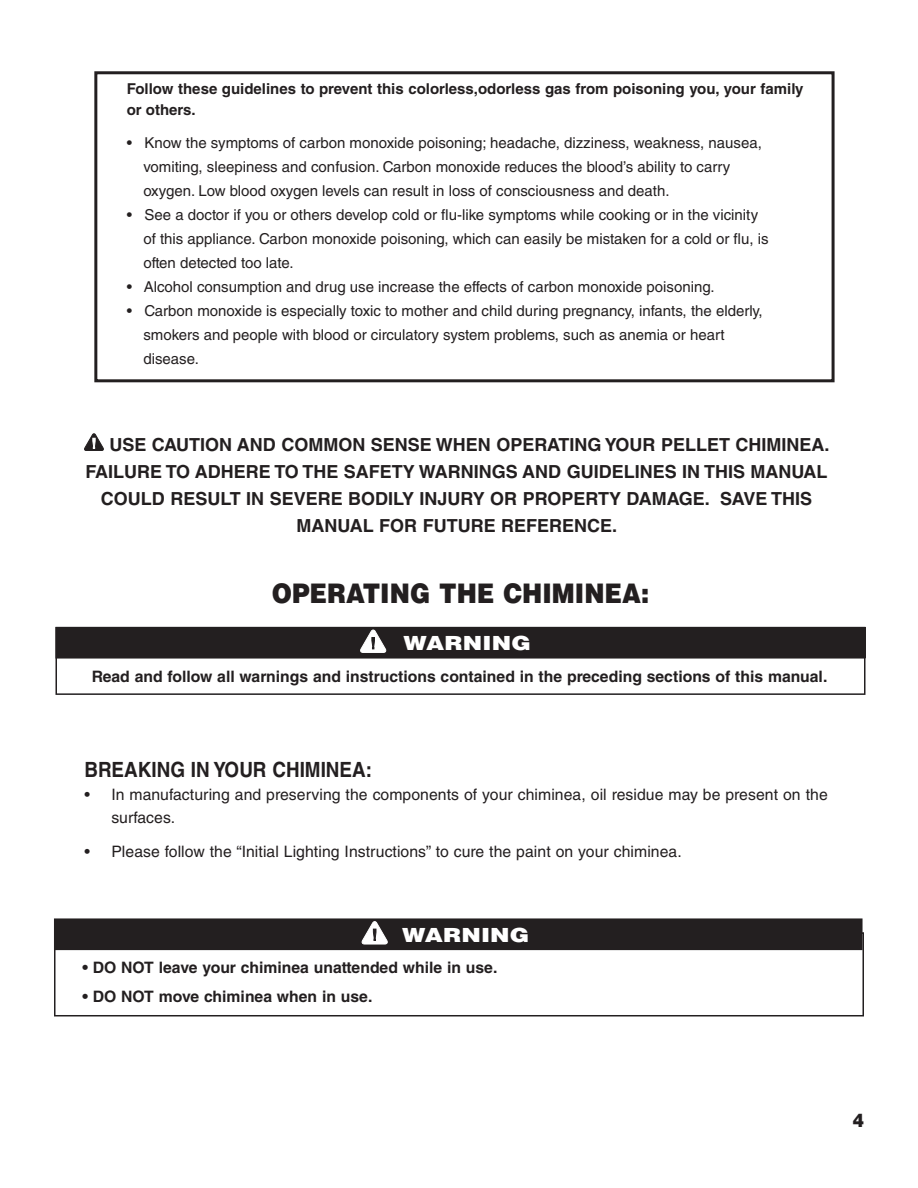
<style>
.page{position:relative;width:918px;height:1188px;background:#fff}
.page>*{position:absolute;margin:0;border:0;box-sizing:border-box;transform-origin:0 0}
.t1{font:900 27px "Helvetica LT Std";color:#231f20;scale:.9 1}
.t2{font:700 21px "Helvetica LT Std";color:#231f20;scale:.9 1}
.t3{font:900 19.5px "Helvetica LT Std";letter-spacing:.005em;color:#fff;scale:1.2 1}
.t4{font:900 18.75px "Helvetica LT Std";color:#231f20;scale:.9 1}
.t5{font:700 18px "Helvetica LT Std";color:#231f20}
.t6{font:15.75px/23.1px "Helvetica LT Std";letter-spacing:.005em;color:#231f20}
.t7{font:700 15.75px "Helvetica LT Std";color:#231f20}
.t8{font:15px/24px "Helvetica LT Std";color:#231f20}
.t9{font:700 15px/20.9px "Helvetica LT Std";color:#231f20}
</style>
<div class="page">
<div style="left:94px;top:71px;width:741px;height:311px;border:3px solid #231f20"></div>
<div style="left:56px;top:627px;width:810px;height:68px;border:2px solid #231f20"></div>
<div style="left:56px;top:627px;width:809px;height:31px;background:#231f20"></div>
<div style="left:56px;top:627px;width:810px;height:32px;border:1px solid #231f20"></div>
<svg style="left:360px;top:630px;width:26px;height:23px"></svg>
<div style="left:54px;top:932px;width:810px;height:84px;border:2px solid #231f20"></div>
<div style="left:54px;top:919px;width:808px;height:31px;background:#231f20"></div>
<div style="left:54px;top:918px;width:809px;height:32px;border:1px solid #231f20"></div>
<svg style="left:362px;top:921px;width:26px;height:23px"></svg>
<svg style="left:84px;top:433px;width:20px;height:18px"></svg>
<p class="t9" style="left:127px;top:80px;width:678px">Follow these guidelines to prevent this colorless,odorless gas from poisoning you, your family or others.</p>
<p class="t8" style="left:143px;top:132px;width:620px;text-indent:-17px">• Know the symptoms of carbon monoxide poisoning; headache, dizziness, weakness, nausea, vomiting, sleepiness and confusion. Carbon monoxide reduces the blood’s ability to carry oxygen. Low blood oxygen levels can result in loss of consciousness and death.</p>
<p class="t8" style="left:143px;top:204px;width:627px;text-indent:-17px">• See a doctor if you or others develop cold or flu-like symptoms while cooking or in the vicinity of this appliance. Carbon monoxide poisoning, which can easily be mistaken for a cold or flu, is often detected too late.</p>
<p class="t8" style="left:127px;top:276px;width:589px">• Alcohol consumption and drug use increase the effects of carbon monoxide poisoning.</p>
<p class="t8" style="left:143px;top:300px;width:621px;text-indent:-17px">• Carbon monoxide is especially toxic to mother and child during pregnancy, infants, the elderly, smokers and people with blood or circulatory system problems, such as anemia or heart disease.</p>
<p class="t5" style="left:109px;top:438px;width:722px">USE CAUTION AND COMMON SENSE WHEN OPERATING YOUR PELLET CHIMINEA.</p>
<p class="t5" style="left:86px;top:465px;width:744px">FAILURE TO ADHERE TO THE SAFETY WARNINGS AND GUIDELINES IN THIS MANUAL</p>
<p class="t5" style="left:101px;top:492px;width:713px">COULD RESULT IN SEVERE BODILY INJURY OR PROPERTY DAMAGE. SAVE THIS</p>
<p class="t5" style="left:297px;top:519px;width:322px">MANUAL FOR FUTURE REFERENCE.</p>
<h1 class="t1" style="left:272px;top:584px;width:421px">OPERATING THE CHIMINEA:</h1>
<h3 class="t3" style="left:404px;top:636px;width:108px">WARNING</h3>
<p class="t7" style="left:92px;top:671px;width:737px">Read and follow all warnings and instructions contained in the preceding sections of this manual.</p>
<h2 class="t2" style="left:84px;top:762px;width:321px">BREAKING IN YOUR CHIMINEA:</h2>
<p class="t6" style="left:111px;top:785px;width:718px;text-indent:-27px">• In manufacturing and preserving the components of your chiminea, oil residue may be present on the surfaces.</p>
<p class="t6" style="left:84px;top:842px;width:599px">• Please follow the “Initial Lighting Instructions” to cure the paint on your chiminea.</p>
<h3 class="t3" style="left:402px;top:928px;width:108px">WARNING</h3>
<p class="t7" style="left:82px;top:961px;width:417px">• DO NOT leave your chiminea unattended while in use.</p>
<p class="t7" style="left:82px;top:990px;width:292px">• DO NOT move chiminea when in use.</p>
<p class="t4" style="left:853px;top:1114px;width:14px">4</p>
</div>
